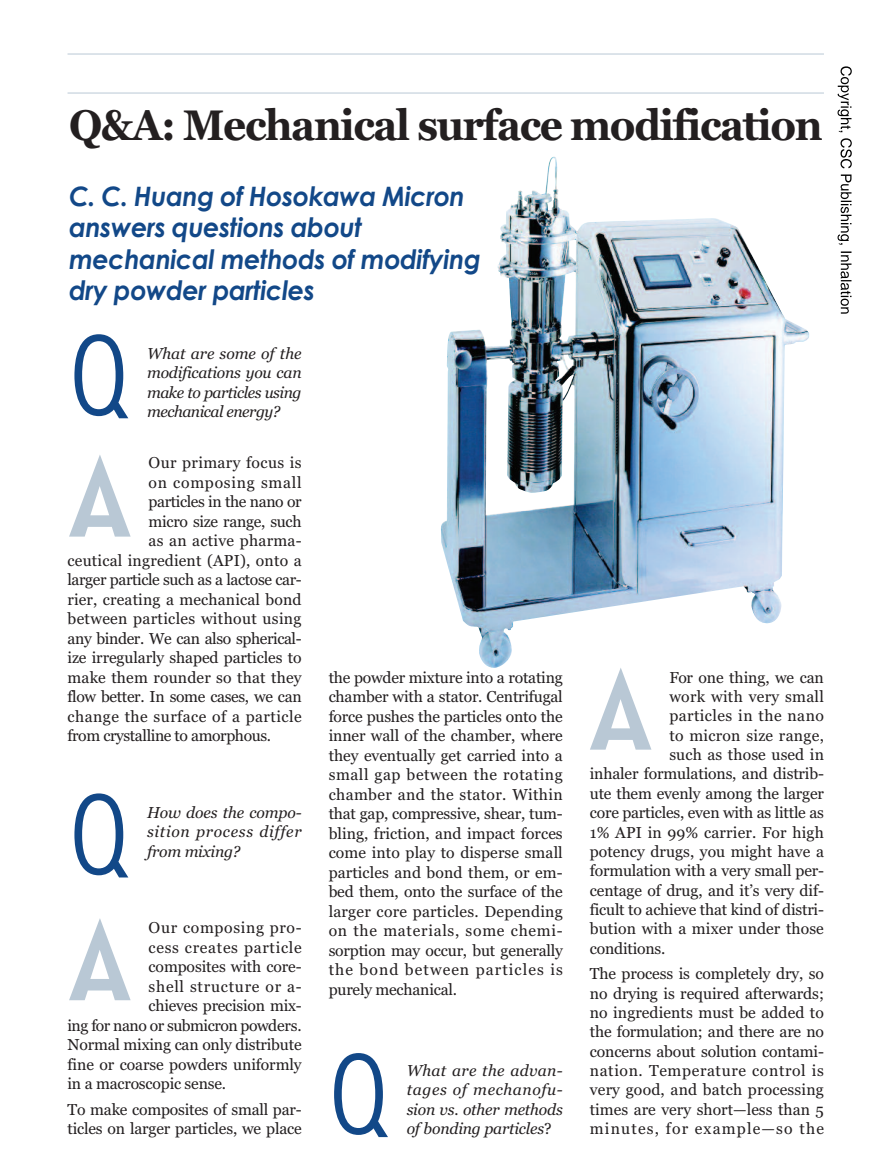
<style>
.page{position:relative;width:878px;height:1175px;background:#fff}
.page>*{position:absolute;margin:0;border:0;box-sizing:border-box;transform-origin:0 0}
.t1{font:300 108px "Linotype Spitz";color:#124888}
.t2{font:500 108px "Spitz LTCE";color:#b9c8d5}
.t3{font:700 42.6px "Georgia";letter-spacing:-.035em;color:#231f20;scale:.95 1}
.t4{font:italic 700 26.85px/31.5px "Century Gothic";letter-spacing:-.015em;color:#124888;scale:.95 1}
.t5{font:15.75px/19.5px "Georgia";letter-spacing:-.005em;color:#231f20;text-align:justify}
.t6{font:italic 15.75px/19.5px "Georgia";letter-spacing:-.01em;color:#231f20;text-align:justify}
.t7{font:15.75px "Georgia";letter-spacing:-.025em;color:#231f20}
.t8{font:15.75px "Georgia";letter-spacing:.045em;color:#231f20}
.t9{font:15.75px "Georgia";letter-spacing:.02em;color:#231f20}
.t10{font:15.75px "Georgia";letter-spacing:.025em;color:#231f20}
.t11{font:15.75px "Georgia";letter-spacing:.015em;color:#231f20}
.t12{font:15.75px "Georgia";letter-spacing:-.03em;color:#231f20}
.t13{font:15.75px "Georgia";letter-spacing:.03em;color:#231f20}
.t14{font:15.75px "Georgia";letter-spacing:.075em;color:#231f20}
.t15{font:15.75px "Georgia";letter-spacing:.04em;color:#231f20}
.s1{font-style:normal}
</style>
<div class="page">
<hr style="left:68px;top:54px;width:756px;height:1px;background:#b9c8d5">
<hr style="left:68px;top:93px;width:756px;height:1px;background:#b9c8d5">
<img style="left:441px;top:156px;width:368px;height:512px">
<h2 class="t3" style="left:69px;top:101px;width:795px">Q&amp;A: Mechanical surface modification</h2>
<h3 class="t4" style="left:69px;top:180px;width:435px">C. C. Huang of Hosokawa Micron answers questions about mechanical methods of modifying dry powder particles</h3>
<h1 class="t1" style="left:69px;top:331px;width:63px">Q</h1>
<h1 class="t2" style="left:69px;top:453px;width:63px">A</h1>
<p class="t6" style="left:147px;top:345px;width:156px">What are some of the modifications you can make to particles using mechanical energy?</p>
<p class="t10" style="left:148px;top:453px;width:155px">Our primary focus is</p>
<p class="t8" style="left:148px;top:473px;width:154px">on composing small</p>
<p class="t7" style="left:148px;top:492px;width:154px">particles in the nano or</p>
<p class="t5" style="left:148px;top:511px;width:154px">micro size range, such</p>
<p class="t11" style="left:148px;top:531px;width:155px">as an active pharma-</p>
<p class="t5" style="left:67px;top:550px;width:236px">ceutical ingredient (API), onto a</p>
<p class="t7" style="left:67px;top:570px;width:236px">larger particle such as a lactose car-</p>
<p class="t5" style="left:67px;top:589px;width:235px">rier, creating a mechanical bond</p>
<p class="t9" style="left:67px;top:609px;width:235px">between particles without using</p>
<p class="t7" style="left:67px;top:629px;width:236px">any binder. We can also spherical-</p>
<p class="t5" style="left:67px;top:648px;width:235px">ize irregularly shaped particles to</p>
<p class="t5" style="left:67px;top:667px;width:235px">make them rounder so that they</p>
<p class="t7" style="left:67px;top:687px;width:235px">flow better. In some cases, we can</p>
<p class="t13" style="left:67px;top:707px;width:235px">change the surface of a particle</p>
<p class="t7" style="left:67px;top:726px;width:205px">from crystalline to amorphous.</p>
<h1 class="t1" style="left:69px;top:790px;width:63px">Q</h1>
<p class="t6" style="left:147px;top:804px;width:156px">How does the compo&shy;sition process differ from mixing?</p>
<h1 class="t2" style="left:69px;top:916px;width:63px">A</h1>
<p class="t15" style="left:148px;top:918px;width:155px">Our composing pro-</p>
<p class="t8" style="left:148px;top:938px;width:154px">cess creates particle</p>
<p class="t5" style="left:148px;top:957px;width:155px">composites with core-</p>
<p class="t8" style="left:148px;top:977px;width:154px">shell structure or a-</p>
<p class="t5" style="left:148px;top:996px;width:154px">chieves precision mix-</p>
<p class="t12" style="left:67px;top:1016px;width:235px">ing for nano or submicron powders.</p>
<p class="t5" style="left:67px;top:1035px;width:235px">Normal mixing can only distribute</p>
<p class="t5" style="left:67px;top:1054px;width:236px">fine or coarse powders uniformly</p>
<p class="t5" style="left:67px;top:1074px;width:160px">in a macroscopic sense.</p>
<p class="t5" style="left:67px;top:1099px;width:236px">To make composites of small par&shy;ticles on larger particles, we place</p>
<p class="t5" style="left:328px;top:667px;width:236px">the powder mixture into a rotating chamber with a stator. Centrifugal force pushes the particles onto the inner wall of the chamber, where they eventually get carried into a small gap between the rotating chamber and the stator. Within that gap, compressive, shear, tum&shy;bling, friction, and impact forces come into play to disperse small particles and bond them, or em&shy;bed them, onto the surface of the larger core particles. Depending on the materials, some chemi&shy;sorption may occur, but generally the bond between particles is purely mechanical.</p>
<h1 class="t1" style="left:328px;top:1049px;width:63px">Q</h1>
<p class="t6" style="left:406px;top:1062px;width:158px">What are the advan&shy;tages of mechanofu&shy;sion vs. other methods of bonding particles<span class="s1">?</span></p>
<h1 class="t2" style="left:590px;top:666px;width:63px">A</h1>
<p class="t5" style="left:669px;top:667px;width:156px">For one thing, we can</p>
<p class="t9" style="left:669px;top:687px;width:156px">work with very small</p>
<p class="t10" style="left:669px;top:707px;width:156px">particles in the nano</p>
<p class="t11" style="left:669px;top:726px;width:156px">to micron size range,</p>
<p class="t5" style="left:669px;top:745px;width:156px">such as those used in</p>
<p class="t5" style="left:589px;top:764px;width:236px">inhaler formulations, and distrib-</p>
<p class="t5" style="left:589px;top:783px;width:235px">ute them evenly among the larger</p>
<p class="t5" style="left:589px;top:803px;width:235px">core particles, even with as little as</p>
<p class="t5" style="left:589px;top:822px;width:235px">1% API in 99% carrier. For high</p>
<p class="t5" style="left:589px;top:841px;width:235px">potency drugs, you might have a</p>
<p class="t5" style="left:589px;top:861px;width:236px">formulation with a very small per-</p>
<p class="t5" style="left:589px;top:880px;width:235px">centage of drug, and it’s very dif-</p>
<p class="t5" style="left:589px;top:899px;width:235px">ficult to achieve that kind of distri-</p>
<p class="t5" style="left:589px;top:919px;width:235px">bution with a mixer under those</p>
<p class="t5" style="left:589px;top:938px;width:77px">conditions.</p>
<p class="t5" style="left:589px;top:964px;width:236px">The process is completely dry, so no drying is required afterwards; no ingredients must be added to the formulation; and there are no concerns about solution contami&shy;nation. Temperature control is very good, and batch processing times are very short—less than 5</p>
<p class="t14" style="left:589px;top:1119px;width:236px">minutes, for example—so the</p>
</div>
